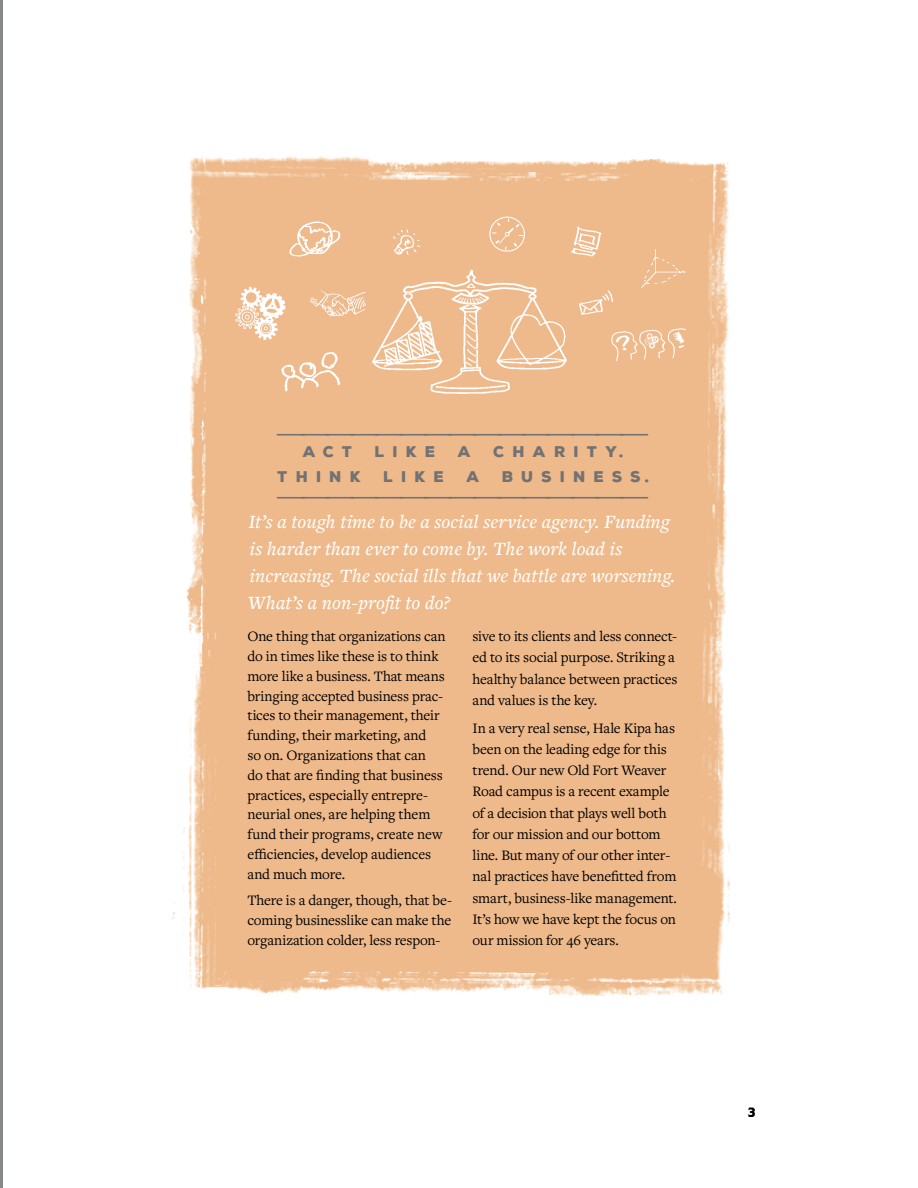
<style>
.page{position:relative;width:918px;height:1188px;background:#fff}
.page>*{position:absolute;margin:0;border:0;box-sizing:border-box;transform-origin:0 0}
.t1{font:31.5px "Freight Text Pro";color:#727273}
.t2{font:italic 500 19.5px/27px "Freight Text Pro";color:#fff;scale:1.04 1}
.t3{font:15px/19.8px "Freight Text Pro";letter-spacing:-.01em;color:#000}
.t4{font:900 15px "Nexa Rust Sans";letter-spacing:.54em;color:#727273}
.t5{font:700 13.5px "Brothers";color:#000}
</style>
<div class="page">
<img style="left:171px;top:156px;width:559px;height:841px">
<hr style="left:0;top:0;width:2px;height:1188px;background:#868787">
<img style="left:229px;top:207px;width:456px;height:196px">
<h1 class="t1" style="left:276px;top:411px;width:374px">———————————————</h1>
<p class="t4" style="left:303px;top:442px;width:51px">ACT</p>
<p class="t4" style="left:375px;top:442px;width:63px">LIKE</p>
<p class="t4" style="left:458px;top:442px;width:15px">A</p>
<p class="t4" style="left:494px;top:442px;width:131px">CHARITY.</p>
<p class="t4" style="left:278px;top:466px;width:85px">THINK</p>
<p class="t4" style="left:383px;top:466px;width:63px">LIKE</p>
<p class="t4" style="left:467px;top:466px;width:15px">A</p>
<p class="t4" style="left:502px;top:466px;width:149px">BUSINESS.</p>
<h1 class="t1" style="left:276px;top:474px;width:374px">———————————————</h1>
<h2 class="t2" style="left:248px;top:508px;width:413px">It’s a tough time to be a social service agency. Funding is harder than ever to come by. The work load is increasing. The social ills that we battle are worsening.<br>What’s a non-profit to do?</h2>
<p class="t3" style="left:248px;top:626px;width:200px">One thing that organizations can do in times like these is to think more like a business. That means bringing accepted business prac&shy;tices to their management, their funding, their marketing, and<br>so on. Organizations that can<br>do that are finding that business practices, especially entrepre&shy;neurial ones, are helping them fund their programs, create new efficiencies, develop audiences and much more.</p>
<p class="t3" style="left:248px;top:890px;width:206px;text-align:justify">There is a danger, though, that be&shy;coming businesslike can make the organization colder, less respon-</p>
<p class="t3" style="left:472px;top:625px;width:207px;line-height:21.3px">sive to its clients and less connect&shy;ed to its social purpose. Striking a healthy balance between practices and values is the key.</p>
<p class="t3" style="left:472px;top:717px;width:206px;line-height:21.1px">In a very real sense, Hale Kipa has been on the leading edge for this trend. Our new Old Fort Weaver<br>Road campus is a recent example of a decision that plays well both for our mission and our bottom line. But many of our other inter&shy;nal practices have benefitted from smart, business-like management.<br>It’s how we have kept the focus on our mission for 46 years.</p>
<p class="t5" style="left:748px;top:1104px;width:10px">3</p>
</div>
